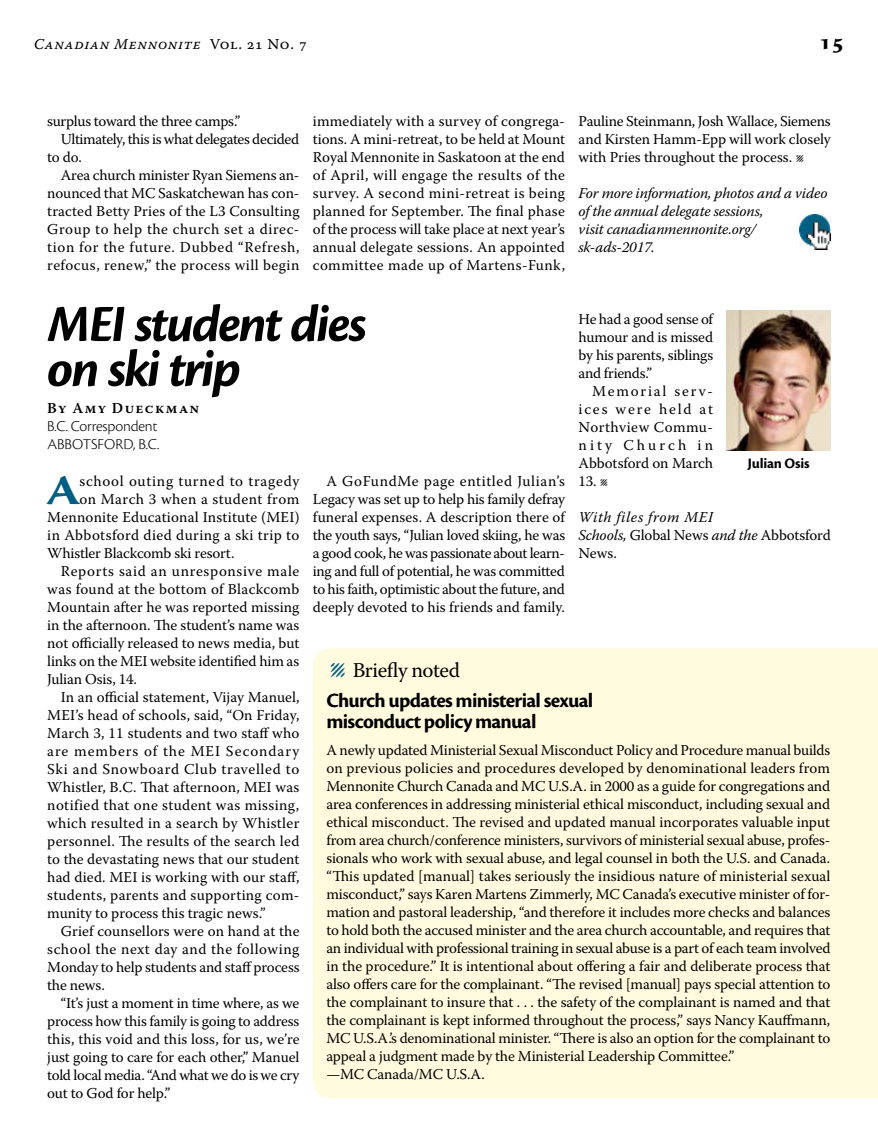
<style>
.page{position:relative;width:878px;height:1148px;background:#fff}
.page>*{position:absolute;margin:0;border:0;box-sizing:border-box;transform-origin:0 0}
.t1{font:italic 700 54px/45px "Cronos Pro";letter-spacing:-.04em;color:#000}
.t2{font:700 40.65px "Sava Pro";color:#005e83}
.t3{font:700 21px/21px "Cronos Pro";letter-spacing:-.035em;color:#000}
.t4{font:21px "Warnock Pro";letter-spacing:-.02em;color:#000}
.t5{font:700 21px "Sava Pro";color:#000}
.t6{font:300 15.75px/18px "Cronos Pro";letter-spacing:-.01em;color:#000}
.t7{font:15px/18px "Warnock Pro";letter-spacing:-.005em;color:#000;text-align:justify}
.t8{font:italic 15px/18px "Warnock Pro";letter-spacing:-.01em;color:#000}
.t9{font:15px "Warnock Pro";letter-spacing:.015em;color:#000}
.t10{font:15px "Warnock Pro";letter-spacing:.025em;color:#000}
.t11{font:15px "Warnock Pro";letter-spacing:.02em;color:#000}
.t12{font:15px "Warnock Pro";letter-spacing:.04em;color:#000}
.t13{font:15px "Warnock Pro";letter-spacing:.045em;color:#000}
.t14{font:15px "Warnock Pro";letter-spacing:.03em;color:#000}
.t15{font:italic 15px/18px "Warnock Pro";letter-spacing:.04em;color:#000}
.t16{font:15px "Warnock Pro";letter-spacing:-.025em;color:#000}
.t17{font:15px "Warnock Pro";letter-spacing:.035em;color:#000}
.t18{font:15px "Warnock Pro It Capt";letter-spacing:.035em;color:#000}
.t19{font:15px "Warnock Pro";letter-spacing:.05em;color:#000}
.t20{font:15px "Warnock Pro";letter-spacing:.065em;color:#000}
.t21{font:600 15px "Warnock Pro";letter-spacing:.09em;color:#000}
.t22{font:700 15px "Cronos Pro";color:#000}
.s1{font-family:"Warnock Pro Capt"}
.s2{font-style:normal}
.s3{font-size:30px;color:#005e83}
</style>
<div class="page">
<img style="left:799px;top:214px;width:31px;height:35px">
<img style="left:726px;top:310px;width:104px;height:140px">
<div style="left:313px;top:648px;width:565px;height:450px;background:#fffbdf"></div>
<p class="t18" style="left:34px;top:35px;width:274px">Canadian Mennonite <span class="s1">Vol. 21 No. 7</span></p>
<h3 class="t5" style="left:819px;top:28px;width:27px">15</h3>
<p class="t7" style="left:47px;top:112px;width:195px">surplus toward the three camps.”</p>
<p class="t16" style="left:61px;top:130px;width:240px">Ultimately, this is what delegates decided</p>
<p class="t7" style="left:47px;top:148px;width:36px">to do.</p>
<p class="t7" style="left:61px;top:166px;width:240px">Area church minister Ryan Siemens an-</p>
<p class="t7" style="left:47px;top:184px;width:254px">nounced that MC Saskatchewan has con-</p>
<p class="t7" style="left:47px;top:202px;width:254px">tracted Betty Pries of the L3 Consulting</p>
<p class="t12" style="left:47px;top:220px;width:253px">Group to help the church set a direc-</p>
<p class="t12" style="left:47px;top:238px;width:254px">tion for the future. Dubbed “Refresh,</p>
<p class="t14" style="left:47px;top:256px;width:253px">refocus, renew,” the process will begin</p>
<p class="t7" style="left:313px;top:112px;width:254px">immediately with a survey of congrega&shy;tions. A mini-retreat, to be held at Mount Royal Mennonite in Saskatoon at the end of April, will engage the results of the survey. A second mini-retreat is being planned for September. The final phase of the process will take place at next year’s annual delegate sessions. An appointed committee made up of Martens-Funk,</p>
<p class="t7" style="left:578px;top:112px;width:254px">Pauline Steinmann, Josh Wallace, Siemens and Kirsten Hamm-Epp will work closely with Pries throughout the process. l</p>
<p class="t8" style="left:578px;top:184px;width:250px">For more information, photos and a video of the annual delegate sessions,<br>visit canadianmennonite.org/ sk-ads-2017.</p>
<h1 class="t1" style="left:47px;top:303px;width:322px">MEI student dies on ski trip</h1>
<p class="t21" style="left:47px;top:399px;width:153px">By Amy Dueckman</p>
<p class="t6" style="left:47px;top:417px;width:114px">B.C. Correspondent<br>ABBOTSFORD, B.C.</p>
<h2 class="t2" style="left:47px;top:463px;width:34px">A</h2>
<p class="t19" style="left:79px;top:472px;width:221px">school outing turned to tragedy</p>
<p class="t7" style="left:578px;top:310px;width:136px">He had a good sense of humour and is missed by his parents, siblings and friends.”</p>
<p class="t7" style="left:578px;top:382px;width:136px;text-indent:14px">Memorial serv&shy;ices were held at Northview Commu&shy;nity Church in Abbotsford on March</p>
<p class="t7" style="left:578px;top:472px;width:27px">13. l</p>
<p class="t15" style="left:578px;top:508px;width:254px">With files from MEI<br>Schools, <span class="s2">Global News</span> and the <span class="s2">Abbotsford<br>News.</span></p>
<p class="t22" style="left:747px;top:455px;width:63px">Julian Osis</p>
<p class="t7" style="left:313px;top:472px;width:254px;text-indent:14px">A GoFundMe page entitled Julian’s Legacy was set up to help his family defray funeral expenses. A description there of the youth says, “Julian loved skiing, he was a good cook, he was passionate about learn&shy;ing and full of potential, he was committed to his faith, optimistic about the future, and deeply devoted to his friends and family.</p>
<p class="t14" style="left:79px;top:490px;width:221px">on March 3 when a student from</p>
<p class="t9" style="left:47px;top:508px;width:254px">Mennonite Educational Institute (MEI)</p>
<p class="t10" style="left:47px;top:526px;width:254px">in Abbotsford died during a ski trip to</p>
<p class="t7" style="left:47px;top:544px;width:189px">Whistler Blackcomb ski resort.</p>
<p class="t13" style="left:61px;top:562px;width:240px">Reports said an unresponsive male</p>
<p class="t11" style="left:47px;top:580px;width:254px">was found at the bottom of Blackcomb</p>
<p class="t7" style="left:47px;top:598px;width:253px">Mountain after he was reported missing</p>
<p class="t7" style="left:47px;top:616px;width:253px">in the afternoon. The student’s name was</p>
<p class="t7" style="left:47px;top:634px;width:254px">not officially released to news media, but</p>
<p class="t7" style="left:47px;top:652px;width:253px">links on the MEI website identified him as</p>
<p class="t7" style="left:47px;top:670px;width:91px">Julian Osis, 14.</p>
<p class="t7" style="left:61px;top:688px;width:240px">In an official statement, Vijay Manuel,</p>
<p class="t7" style="left:47px;top:706px;width:254px">MEI’s head of schools, said, “On Friday,</p>
<p class="t9" style="left:47px;top:724px;width:254px">March 3, 11 students and two staff who</p>
<p class="t20" style="left:47px;top:742px;width:254px">are members of the MEI Secondary</p>
<p class="t13" style="left:47px;top:760px;width:254px">Ski and Snowboard Club travelled to</p>
<p class="t7" style="left:47px;top:778px;width:254px">Whistler, B.C. That afternoon, MEI was</p>
<p class="t10" style="left:47px;top:796px;width:253px">notified that one student was missing,</p>
<p class="t10" style="left:47px;top:814px;width:254px">which resulted in a search by Whistler</p>
<p class="t9" style="left:47px;top:832px;width:253px">personnel. The results of the search led</p>
<p class="t7" style="left:47px;top:850px;width:253px">to the devastating news that our student</p>
<p class="t7" style="left:47px;top:868px;width:254px">had died. MEI is working with our staff,</p>
<p class="t11" style="left:47px;top:886px;width:253px">students, parents and supporting com-</p>
<p class="t7" style="left:47px;top:904px;width:220px">munity to process this tragic news.”</p>
<p class="t7" style="left:61px;top:922px;width:240px">Grief counsellors were on hand at the</p>
<p class="t17" style="left:47px;top:940px;width:254px">school the next day and the following</p>
<p class="t7" style="left:47px;top:958px;width:254px">Monday to help students and staff process</p>
<p class="t7" style="left:47px;top:976px;width:59px">the news.</p>
<p class="t7" style="left:61px;top:994px;width:240px">“It’s just a moment in time where, as we</p>
<p class="t7" style="left:47px;top:1012px;width:253px">process how this family is going to address</p>
<p class="t7" style="left:47px;top:1030px;width:254px">this, this void and this loss, for us, we’re</p>
<p class="t7" style="left:47px;top:1048px;width:253px">just going to care for each other,” Manuel</p>
<p class="t7" style="left:47px;top:1066px;width:253px">told local media. “And what we do is we cry</p>
<p class="t7" style="left:47px;top:1084px;width:124px">out to God for help.”</p>
<h3 class="t4" style="left:329px;top:657px;width:132px"><span class="s3">Λ</span> Briefly noted</h3>
<h3 class="t3" style="left:326px;top:690px;width:268px">Church updates ministerial sexual misconduct policy manual</h3>
<p class="t7" style="left:326px;top:741px;width:505px;text-align:left">A newly updated Ministerial Sexual Misconduct Policy and Procedure manual builds on previous policies and procedures developed by denominational leaders from Mennonite Church Canada and MC U.S.A. in 2000 as a guide for congregations and area conferences in addressing ministerial ethical misconduct, including sexual and ethical misconduct. The revised and updated manual incorporates valuable input from area church/conference ministers, survivors of ministerial sexual abuse, profes&shy;sionals who work with sexual abuse, and legal counsel in both the U.S. and Canada. “This updated [manual] takes seriously the insidious nature of ministerial sexual misconduct,” says Karen Martens Zimmerly, MC Canada’s executive minister of for&shy;mation and pastoral leadership, “and therefore it includes more checks and balances to hold both the accused minister and the area church accountable, and requires that an individual with professional training in sexual abuse is a part of each team involved in the procedure.” It is intentional about offering a fair and deliberate process that also offers care for the complainant. “The revised [manual] pays special attention to the complainant to insure that . . . the safety of the complainant is named and that the complainant is kept informed throughout the process,” says Nancy Kauffmann, MC U.S.A.’s denominational minister. “There is also an option for the complainant to appeal a judgment made by the Ministerial Leadership Committee.”<br>—MC Canada/MC U.S.A.</p>
</div>
